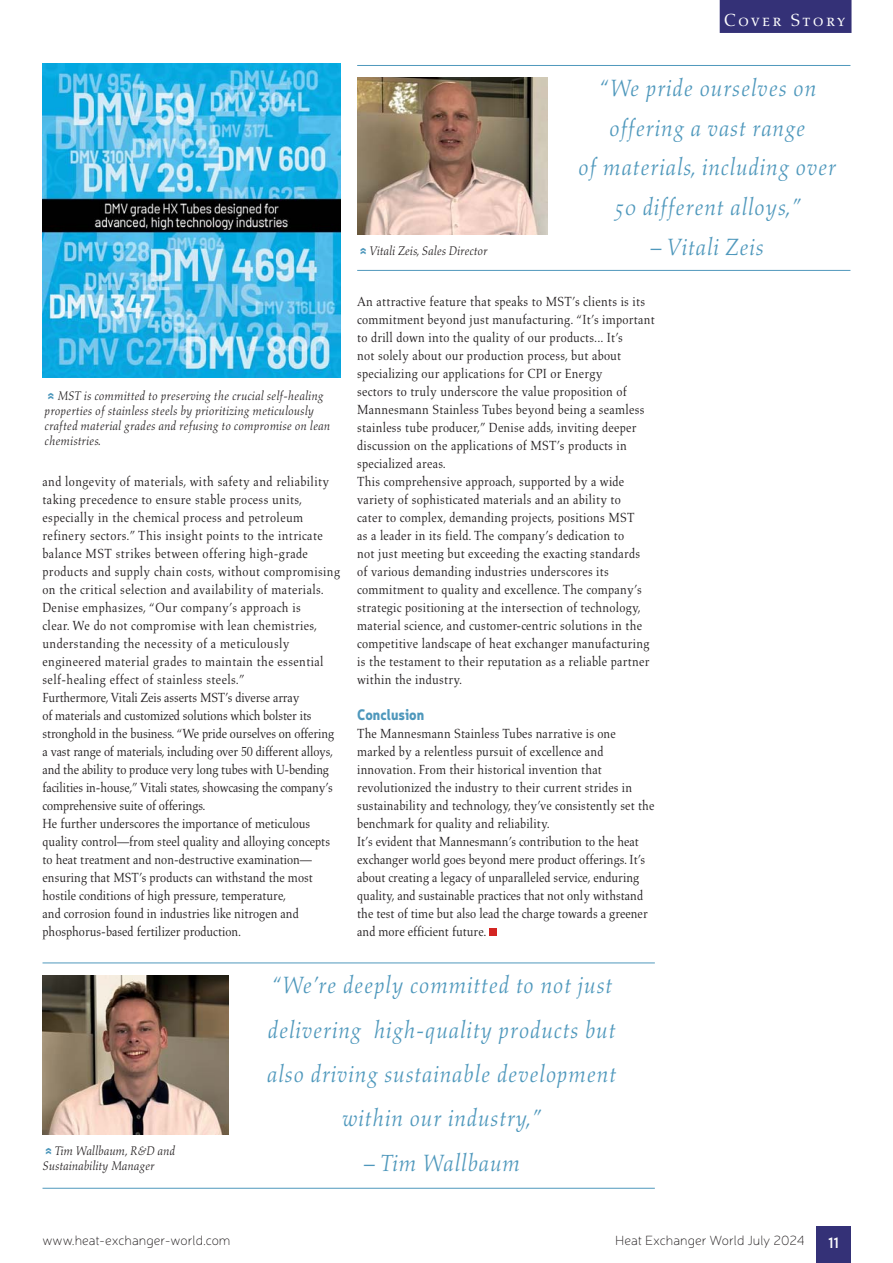
<style>
.page{position:relative;width:893px;height:1263px;background:#fff}
.page>*{position:absolute;margin:0;border:0;box-sizing:border-box;transform-origin:0 0}
.t1{font:24px/39.9px "Aldus Italic Os F";letter-spacing:.02em;color:#4f98bc;text-align:center;scale:.9 1}
.t2{font:18px "Aldus Roman SC";letter-spacing:.125em;color:#fff}
.t3{font:900 15px "Neris";color:#4f98bc;scale:.9 1}
.t4{font:600 15px "Neris";color:#fff}
.t5{font:13.5px/18px "Aldus";color:#231f20;scale:.9 1}
.t6{font:13.5px/18px "Aldus";letter-spacing:.02em;color:#231f20;scale:.9 1}
.t7{font:100 13.5px "Neris";color:#231f20}
.t8{font:italic 12.75px/15px "Aldus";color:#231f20;scale:.9 1}
</style>
<div class="page">
<div style="left:720px;top:0;width:131px;height:33px;background:#343177"></div>
<div style="left:816px;top:1227px;width:34px;height:36px;background:#343177"></div>
<div style="left:489px;top:928px;width:8px;height:8px;background:#d32522"></div>
<img style="left:42px;top:64px;width:298px;height:314px">
<hr style="left:357px;top:65px;width:493px;height:1px;background:#4f98bc">
<hr style="left:357px;top:270px;width:493px;height:1px;background:#4f98bc">
<hr style="left:43px;top:962px;width:612px;height:1px;background:#4f98bc">
<hr style="left:43px;top:1188px;width:612px;height:1px;background:#4f98bc">
<img style="left:43px;top:975px;width:185px;height:159px">
<img style="left:357px;top:78px;width:190px;height:157px">
<h2 class="t2" style="left:724px;top:12px;width:123px">Cover Story</h2>
<p class="t8" style="left:45px;top:389px;width:319px;text-indent:13px">MST is committed to preserving the crucial self-healing properties of stainless steels by prioritizing meticulously crafted material grades and refusing to compromise on lean chemistries.</p>
<p class="t5" style="left:43px;top:474px;width:332px">and longevity of materials, with safety and reliability taking precedence to ensure stable process units, especially in the chemical process and petroleum refinery sectors.” This insight points to the intricate balance MST strikes between offering high-grade products and supply chain costs, without compromising on the critical selection and availability of materials.<br>Denise emphasizes, “Our company’s approach is<br>clear. We do not compromise with lean chemistries, understanding the necessity of a meticulously engineered material grades to maintain the essential self-healing effect of stainless steels.”<br>Furthermore, Vitali Zeis asserts MST’s diverse array<br>of materials and customized solutions which bolster its stronghold in the business. “We pride ourselves on offering a vast range of materials, including over 50 different alloys, and the ability to produce very long tubes with U-bending facilities in-house,” Vitali states, showcasing the company’s comprehensive suite of offerings.<br>He further underscores the importance of meticulous quality control—from steel quality and alloying concepts to heat treatment and non-destructive examination— ensuring that MST’s products can withstand the most hostile conditions of high pressure, temperature,<br>and corrosion found in industries like nitrogen and phosphorus-based fertilizer production.</p>
<p class="t8" style="left:369px;top:244px;width:133px">Vitali Zeis, Sales Director</p>
<h1 class="t1" style="left:578px;top:69px;width:288px">“We pride ourselves on offering a vast range<br>of materials, including over<br>50 different alloys,”</h1>
<h1 class="t1" style="left:651px;top:229px;width:127px">– Vitali Zeis</h1>
<p class="t6" style="left:357px;top:294px;width:332px">An attractive feature that speaks to MST’s clients is its commitment beyond just manufacturing. “It’s important to drill down into the quality of our products... It’s<br>not solely about our production process, but about specializing our applications for CPI or Energy<br>sectors to truly underscore the value proposition of Mannesmann Stainless Tubes beyond being a seamless stainless tube producer,” Denise adds, inviting deeper discussion on the applications of MST’s products in specialized areas.<br>This comprehensive approach, supported by a wide variety of sophisticated materials and an ability to<br>cater to complex, demanding projects, positions MST<br>as a leader in its field. The company’s dedication to<br>not just meeting but exceeding the exacting standards<br>of various demanding industries underscores its commitment to quality and excellence. The company’s strategic positioning at the intersection of technology, material science, and customer-centric solutions in the competitive landscape of heat exchanger manufacturing is the testament to their reputation as a reliable partner within the industry.</p>
<p class="t3" style="left:357px;top:708px;width:76px">Conclusion</p>
<p class="t5" style="left:357px;top:726px;width:332px">The Mannesmann Stainless Tubes narrative is one marked by a relentless pursuit of excellence and innovation. From their historical invention that revolutionized the industry to their current strides in sustainability and technology, they’ve consistently set the benchmark for quality and reliability.<br>It’s evident that Mannesmann’s contribution to the heat exchanger world goes beyond mere product offerings. It’s about creating a legacy of unparalleled service, enduring quality, and sustainable practices that not only withstand the test of time but also lead the charge towards a greener and more efficient future.</p>
<p class="t8" style="left:43px;top:1144px;width:149px;text-indent:12px">Tim Wallbaum, R&amp;D and<br>Sustainability Manager</p>
<h1 class="t1" style="left:267px;top:965px;width:390px;line-height:44.4px">“We’re deeply committed to not just delivering high-quality products but also driving sustainable development within our industry,”</h1>
<h1 class="t1" style="left:364px;top:1145px;width:175px">– Tim Wallbaum</h1>
<p class="t7" style="left:43px;top:1235px;width:190px">www.heat-exchanger-world.com</p>
<p class="t7" style="left:615px;top:1235px;width:191px">Heat Exchanger World July 2024</p>
<p class="t4" style="left:828px;top:1237px;width:12px">11</p>
</div>
